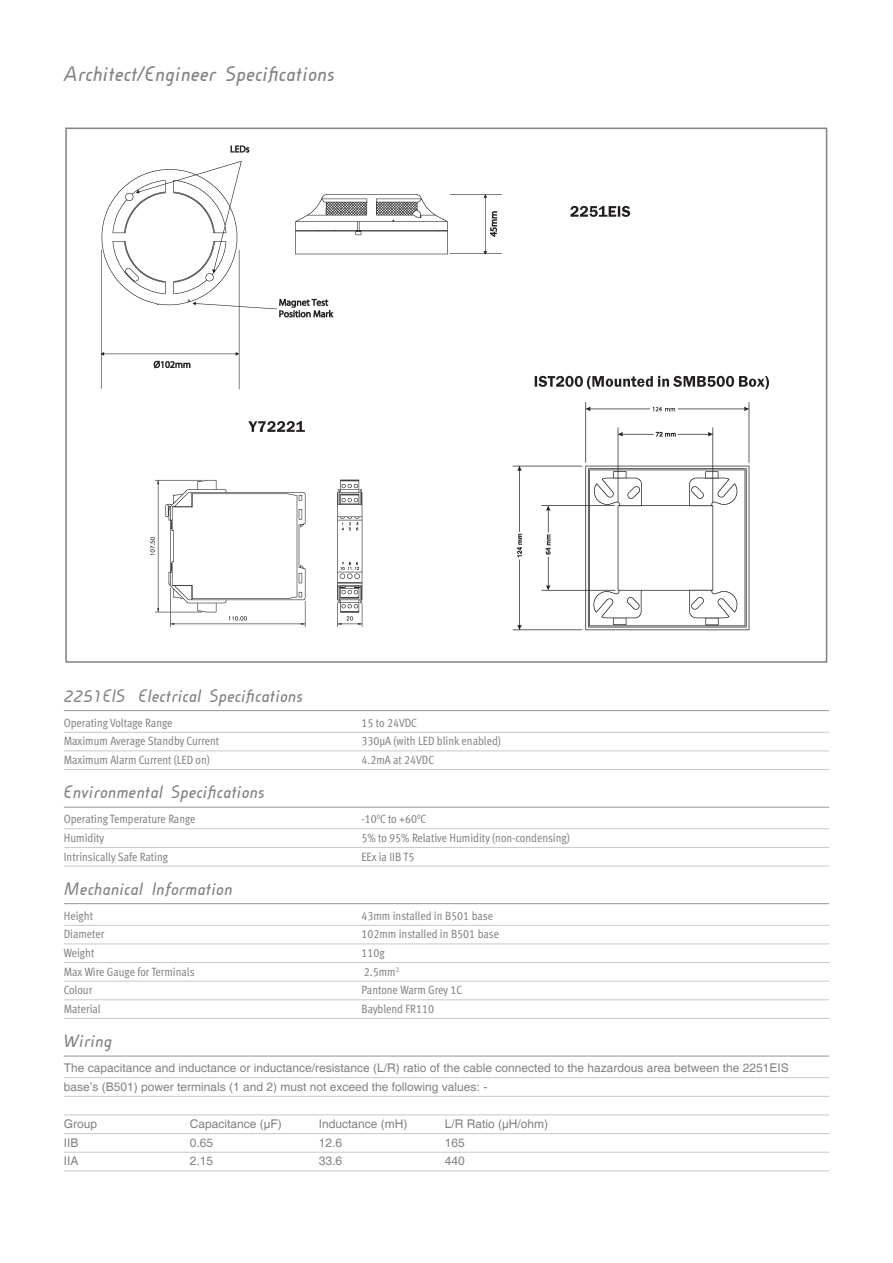
<style>
.page{position:relative;width:893px;height:1263px;background:#fff}
.page>*{position:absolute;margin:0;border:0;box-sizing:border-box;transform-origin:0 0}
.t1{font:italic 700 21px "Cineplex LT";color:#808285}
.t2{font:italic 700 18px "Cineplex LT";color:#808285}
.t3{font:12px "Meta Cond Book LF";color:#808285}
.t4{font:12px/18.6px "Helvetica";color:#808285}
</style>
<div class="page">
<hr style="left:64px;top:710px;width:765px;height:1px;background:#939598">
<hr style="left:64px;top:732px;width:765px;height:1px;background:#c7c8ca">
<hr style="left:64px;top:751px;width:765px;height:1px;background:#c7c8ca">
<hr style="left:64px;top:769px;width:765px;height:1px;background:#c7c8ca">
<hr style="left:64px;top:807px;width:765px;height:1px;background:#939598">
<hr style="left:64px;top:828px;width:765px;height:1px;background:#c7c8ca">
<hr style="left:64px;top:847px;width:765px;height:1px;background:#c7c8ca">
<hr style="left:64px;top:866px;width:765px;height:1px;background:#c7c8ca">
<hr style="left:64px;top:903px;width:765px;height:1px;background:#939598">
<hr style="left:64px;top:925px;width:765px;height:1px;background:#c7c8ca">
<hr style="left:64px;top:944px;width:765px;height:1px;background:#c7c8ca">
<hr style="left:64px;top:962px;width:765px;height:1px;background:#c7c8ca">
<hr style="left:64px;top:981px;width:765px;height:1px;background:#c7c8ca">
<hr style="left:64px;top:999px;width:765px;height:1px;background:#c7c8ca">
<hr style="left:64px;top:1018px;width:765px;height:1px;background:#c7c8ca">
<hr style="left:64px;top:1056px;width:765px;height:1px;background:#939598">
<hr style="left:64px;top:1077px;width:765px;height:1px;background:#c7c8ca">
<hr style="left:64px;top:1096px;width:765px;height:1px;background:#c7c8ca">
<hr style="left:64px;top:1115px;width:765px;height:1px;background:#c7c8ca">
<hr style="left:64px;top:1133px;width:765px;height:1px;background:#c7c8ca">
<hr style="left:64px;top:1152px;width:765px;height:1px;background:#c7c8ca">
<hr style="left:64px;top:1170px;width:765px;height:1px;background:#c7c8ca">
<div style="left:65px;top:128px;width:762px;height:535px;background:#fff;border:2px solid #808285"></div>
<img style="left:100px;top:145px;width:669px;height:486px">
<h1 class="t1" style="left:64px;top:64px;width:272px">Architect/Engineer Specifications</h1>
<h2 class="t2" style="left:64px;top:687px;width:241px">2251EIS Electrical Specifications</h2>
<p class="t3" style="left:64px;top:716px;width:110px">Operating Voltage Range</p>
<p class="t3" style="left:361px;top:716px;width:57px">15 to 24VDC</p>
<p class="t3" style="left:64px;top:734px;width:157px">Maximum Average Standby Current</p>
<p class="t3" style="left:361px;top:734px;width:141px">330µA (with LED blink enabled)</p>
<p class="t3" style="left:64px;top:753px;width:148px">Maximum Alarm Current (LED on)</p>
<p class="t3" style="left:361px;top:753px;width:74px">4.2mA at 24VDC</p>
<h2 class="t2" style="left:64px;top:783px;width:202px">Environmental Specifications</h2>
<p class="t3" style="left:64px;top:812px;width:133px">Operating Temperature Range</p>
<p class="t3" style="left:361px;top:812px;width:66px">-10<sup>0</sup>C to +60<sup>0</sup>C</p>
<p class="t3" style="left:64px;top:831px;width:42px">Humidity</p>
<p class="t3" style="left:361px;top:831px;width:210px">5% to 95% Relative Humidity (non-condensing)</p>
<p class="t3" style="left:64px;top:849px;width:106px">Intrinsically Safe Rating</p>
<p class="t3" style="left:361px;top:849px;width:54px">EEx ia IIB T5</p>
<h2 class="t2" style="left:64px;top:880px;width:170px">Mechanical Information</h2>
<p class="t3" style="left:64px;top:909px;width:31px">Height</p>
<p class="t3" style="left:361px;top:909px;width:133px">43mm installed in B501 base</p>
<p class="t3" style="left:64px;top:927px;width:42px">Diameter</p>
<p class="t3" style="left:361px;top:927px;width:139px">102mm installed in B501 base</p>
<p class="t3" style="left:64px;top:946px;width:32px">Weight</p>
<p class="t3" style="left:361px;top:946px;width:25px">110g</p>
<p class="t3" style="left:64px;top:965px;width:132px">Max Wire Gauge for Terminals</p>
<p class="t3" style="left:364px;top:965px;width:37px">2.5mm<sup>2</sup></p>
<p class="t3" style="left:64px;top:983px;width:30px">Colour</p>
<p class="t3" style="left:361px;top:983px;width:102px">Pantone Warm Grey 1C</p>
<p class="t3" style="left:64px;top:1002px;width:38px">Material</p>
<p class="t3" style="left:361px;top:1002px;width:74px">Bayblend FR110</p>
<h2 class="t2" style="left:64px;top:1032px;width:50px">Wiring</h2>
<p class="t4" style="left:64px;top:1059px;width:727px">The capacitance and inductance or inductance/resistance (L/R) ratio of the cable connected to the hazardous area between the 2251EIS base’s (B501) power terminals (1 and 2) must not exceed the following values: -</p>
<p class="t4" style="left:64px;top:1115px;width:35px">Group</p>
<p class="t4" style="left:190px;top:1115px;width:94px">Capacitance (µF)</p>
<p class="t4" style="left:319px;top:1115px;width:90px">Inductance (mH)</p>
<p class="t4" style="left:445px;top:1115px;width:105px">L/R Ratio (µH/ohm)</p>
<p class="t4" style="left:64px;top:1133px;width:16px">IIB</p>
<p class="t4" style="left:190px;top:1133px;width:25px">0.65</p>
<p class="t4" style="left:319px;top:1133px;width:25px">12.6</p>
<p class="t4" style="left:445px;top:1133px;width:22px">165</p>
<p class="t4" style="left:64px;top:1152px;width:16px">IIA</p>
<p class="t4" style="left:190px;top:1152px;width:25px">2.15</p>
<p class="t4" style="left:319px;top:1152px;width:25px">33.6</p>
<p class="t4" style="left:445px;top:1152px;width:22px">440</p>
</div>
